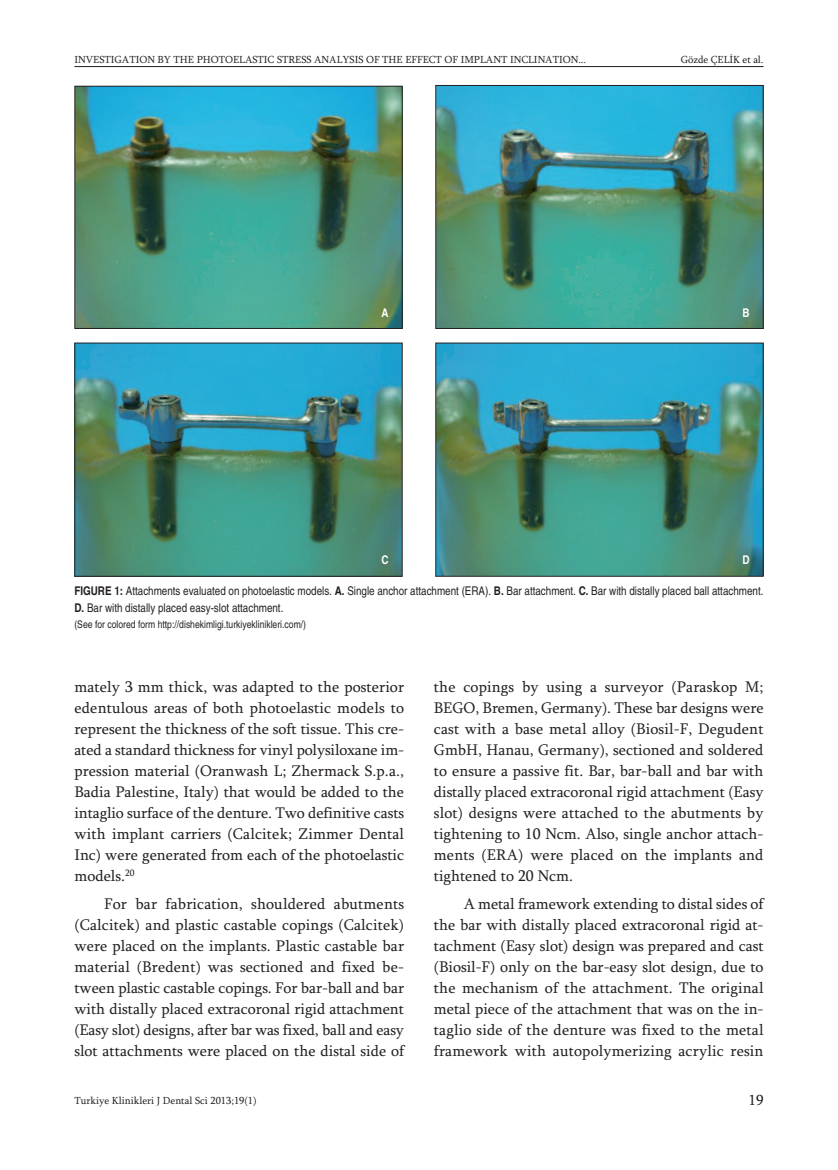
<style>
.page{position:relative;width:838px;height:1170px;background:#fff}
.page>*{position:absolute;margin:0;border:0;box-sizing:border-box;transform-origin:0 0}
.t1{font:15.75px/21px "Sylfaen";color:#231f20;text-align:justify}
.t2{font:15px "Sylfaen";color:#231f20}
.t3{font:condensed 12px/16.5px "Helvetica";color:#231f20}
.t4{font:700 condensed 12px "Helvetica";color:#fff}
.t5{font:10.5px "Sylfaen";color:#231f20}
.t6{font:condensed 10.5px "Helvetica";color:#231f20}
.s1{font-weight:700}
</style>
<div class="page">
<hr style="left:74px;top:66px;width:689px;height:1px;background:#231f20">
<img style="left:76px;top:344px;width:324px;height:230px">
<img style="left:437px;top:344px;width:324px;height:230px">
<img style="left:76px;top:88px;width:324px;height:239px">
<div style="left:74px;top:86px;width:328px;height:243px;border:1px solid #231f20"></div>
<img style="left:437px;top:87px;width:324px;height:240px">
<div style="left:435px;top:85px;width:328px;height:244px;border:1px solid #231f20"></div>
<p class="t5" style="left:74px;top:53px;width:513px">INVESTIGATION BY THE PHOTOELASTIC STRESS ANALYSIS OF THE EFFECT OF IMPLANT INCLINATION...</p>
<p class="t5" style="left:680px;top:53px;width:84px">Gözde ÇELİK et al.</p>
<p class="t4" style="left:381px;top:305px;width:9px">A</p>
<p class="t4" style="left:742px;top:305px;width:9px">B</p>
<p class="t4" style="left:381px;top:553px;width:9px">C</p>
<p class="t4" style="left:742px;top:553px;width:9px">D</p>
<p class="t3" style="left:74px;top:582px;width:690px"><span class="s1">FIGURE 1:</span> Attachments evaluated on photoelastic models. <span class="s1">A.</span> Single anchor attachment (ERA). <span class="s1">B.</span> Bar attachment. <span class="s1">C.</span> Bar with distally placed ball attachment.<br><span class="s1">D.</span> Bar with distally placed easy-slot attachment.</p>
<p class="t6" style="left:74px;top:618px;width:233px">(See for colored form http://dishekimligi.turkiyeklinikleri.com/)</p>
<p class="t1" style="left:74px;top:676px;width:331px">mately 3 mm thick, was adapted to the posterior edentulous areas of both photoelastic models to represent the thickness of the soft tissue. This cre&shy;ated a standard thickness for vinyl polysiloxane im&shy;pression material (Oranwash L; Zhermack S.p.a., Badia Palestine, Italy) that would be added to the intaglio surface of the denture. Two definitive casts with implant carriers (Calcitek; Zimmer Dental Inc) were generated from each of the photoelastic models.<sup>20</sup></p>
<p class="t1" style="left:74px;top:892px;width:331px;text-indent:30px">For bar fabrication, shouldered abutments (Calcitek) and plastic castable copings (Calcitek) were placed on the implants. Plastic castable bar material (Bredent) was sectioned and fixed be&shy;tween plastic castable copings. For bar-ball and bar with distally placed extracoronal rigid attachment (Easy slot) designs, after bar was fixed, ball and easy slot attachments were placed on the distal side of</p>
<p class="t1" style="left:434px;top:676px;width:331px">the copings by using a surveyor (Paraskop M; BEGO, Bremen, Germany). These bar designs were cast with a base metal alloy (Biosil-F, Degudent GmbH, Hanau, Germany), sectioned and soldered to ensure a passive fit. Bar, bar-ball and bar with distally placed extracoronal rigid attachment (Easy slot) designs were attached to the abutments by tightening to 10 Ncm. Also, single anchor attach&shy;ments (ERA) were placed on the implants and tightened to 20 Ncm.</p>
<p class="t1" style="left:434px;top:892px;width:331px;text-indent:30px">A metal framework extending to distal sides of the bar with distally placed extracoronal rigid at&shy;tachment (Easy slot) design was prepared and cast (Biosil-F) only on the bar-easy slot design, due to the mechanism of the attachment. The original metal piece of the attachment that was on the in&shy;taglio side of the denture was fixed to the metal framework with autopolymerizing acrylic resin</p>
<p class="t5" style="left:74px;top:1094px;width:184px">Turkiye Klinikleri J Dental Sci 2013;19(1)</p>
<p class="t2" style="left:748px;top:1091px;width:16px">19</p>
</div>
